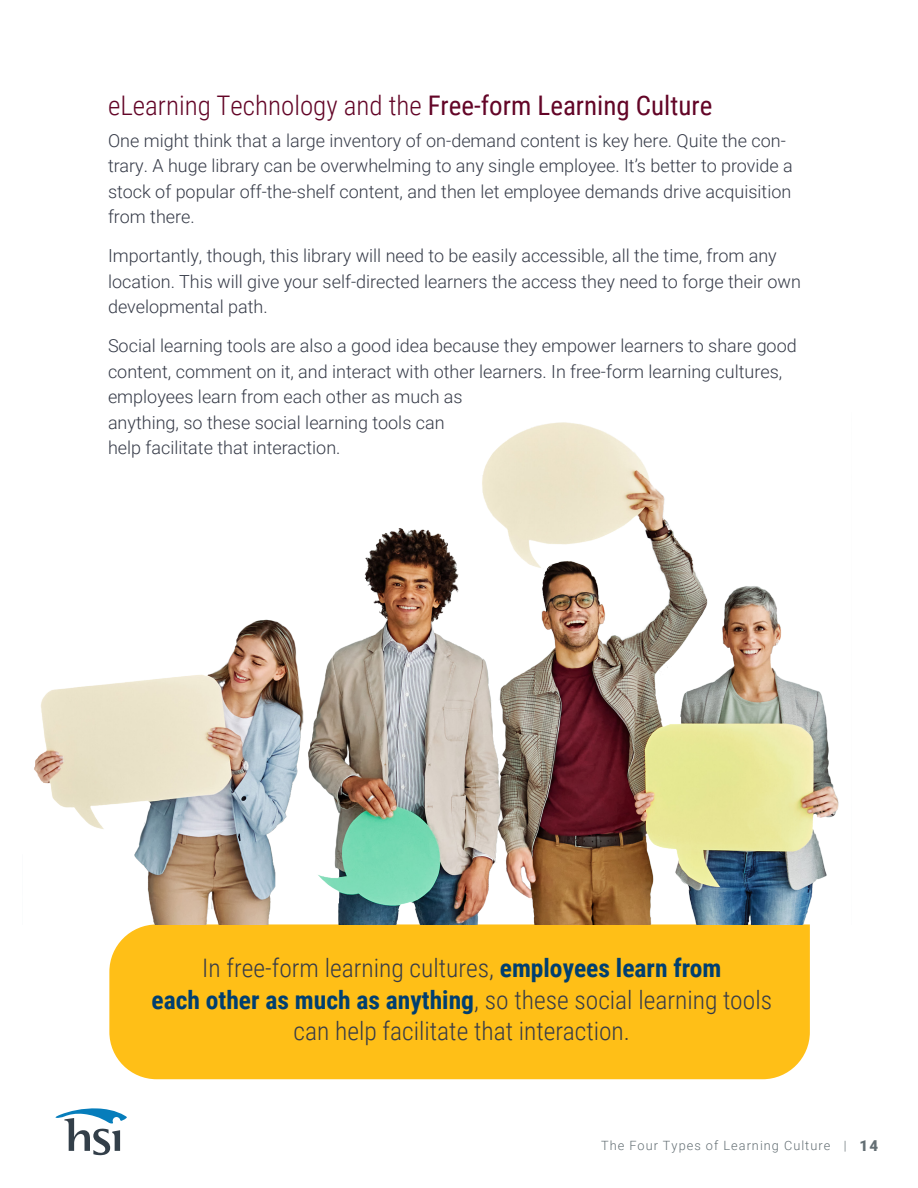
<style>
.page{position:relative;width:918px;height:1188px;background:#fff}
.page>*{position:absolute;margin:0;border:0;box-sizing:border-box;transform-origin:0 0}
.t1{font:300 27px "Roboto Condensed";color:#630527}
.t2{font:300 25.5px/31.5px "Roboto Condensed";color:#363b48;text-align:center}
.t3{font:300 18px/25.5px "Roboto";color:#363b48}
.t4{font:300 12.75px "Roboto";letter-spacing:.08em;color:#646f74}
.s1{font-weight:400}
.s2{font-weight:700;color:#003f70}
.s3{font-weight:900;font-size:15px}
</style>
<div class="page">
<svg style="left:55px;top:1108px;width:72px;height:47px"></svg>
<div style="left:109px;top:924px;width:701px;height:155px;background:#ffbf17"></div>
<img style="left:34px;top:422px;width:805px;height:502px">
<p class="t1" style="left:108px;top:86px;width:606px">eLearning Technology and the <span class="s1">Free-form Learning Culture</span></p>
<p class="t3" style="left:108px;top:127px;width:686px">One might think that a large inventory of on-demand content is key here. Quite the con&shy;trary. A huge library can be overwhelming to any single employee. It’s better to provide a stock of popular off-the-shelf content, and then let employee demands drive acquisition from there.</p>
<p class="t3" style="left:108px;top:243px;width:695px">Importantly, though, this library will need to be easily accessible, all the time, from any location. This will give your self-directed learners the access they need to forge their own developmental path.</p>
<p class="t3" style="left:108px;top:333px;width:690px">Social learning tools are also a good idea because they empower learners to share good content, comment on it, and interact with other learners. In free-form learning cultures, employees learn from each other as much as<br>anything, so these social learning tools can<br>help facilitate that interaction.</p>
<p class="t2" style="left:151px;top:952px;width:622px">In free-form learning cultures, <span class="s2">employees learn from<br>each other as much as anything</span>, so these social learning tools can help facilitate that interaction.</p>
<p class="t4" style="left:601px;top:1136px;width:278px">The Four Types of Learning Culture | <span class="s3">14</span></p>
</div>
